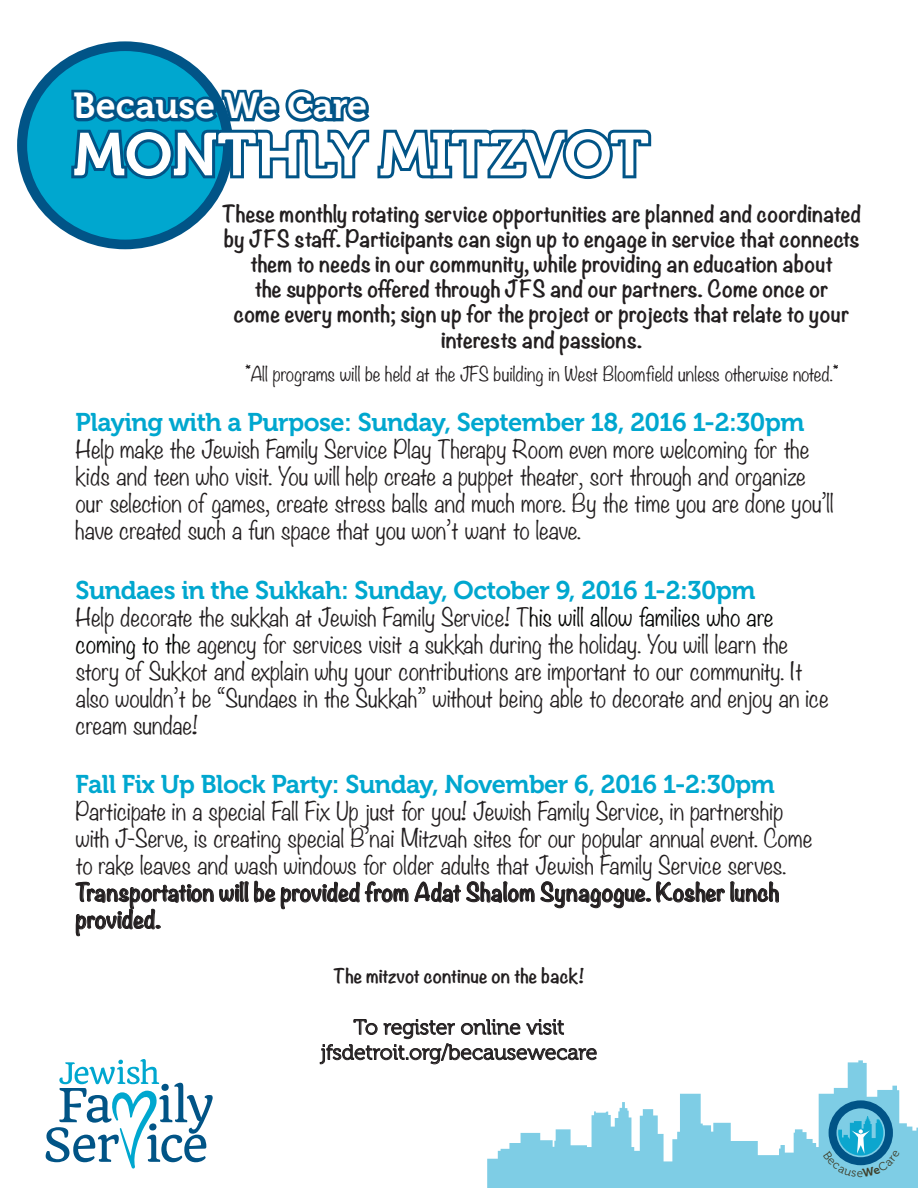
<style>
.page{position:relative;width:918px;height:1188px;background:#fff}
.page>*{position:absolute;margin:0;border:0;box-sizing:border-box;transform-origin:0 0}
.t1{font:60px "Museo 700";letter-spacing:-.01em;color:#fff}
.t2{font:36px "Museo 700";color:#fff}
.t3{font:25.5px "Museo 700";letter-spacing:-.02em;color:#00a7cf}
.t4{font:300 22.5px/27px "Noteworthy";color:#231f20}
.t5{font:700 22.5px/27px "Noteworthy";color:#231f20}
.t6{font:700 21px/25.2px "Noteworthy";color:#231f20;text-align:center}
.t7{font:21px/25.2px "Museo 300";color:#231f20;text-align:center}
.t8{font:300 18px "Noteworthy";color:#231f20}
.t9{font:700 18px "Noteworthy";color:#231f20}
.s1{color:#040503}
</style>
<div class="page">
<svg style="left:75px;top:880px;width:704px;height:57px"></svg>
<svg style="left:487px;top:1060px;width:431px;height:128px"></svg>
<svg style="left:320px;top:1019px;width:277px;height:46px"></svg>
<div style="left:17px;top:41px;width:216px;height:208px;background:#015487;border-radius:50%"></div>
<div style="left:27px;top:51px;width:196px;height:189px;background:#00a7cf;border-radius:50%"></div>
<svg style="left:71px;top:86px;width:581px;height:98px"></svg>
<svg style="left:46px;top:1059px;width:167px;height:110px"></svg>
<svg style="left:823px;top:1100px;width:77px;height:77px;background:#50aacb"></svg>
<h2 class="t2" style="left:73px;top:86px;width:296px">Because We Care</h2>
<h1 class="t1" style="left:73px;top:121px;width:577px">MONTHLY MITZVOT</h1>
<p class="t6" style="left:222px;top:200px;width:641px">These monthly rotating service opportunities are planned and coordinated by JFS staff. Participants can sign up to engage in service that connects them to needs in our community, while providing an education about<br>the supports offered through JFS and our partners. Come once or<br>come every month; sign up for the project or projects that relate to your interests and passions.</p>
<p class="t8" style="left:245px;top:358px;width:595px">*All programs will be held at the JFS building in West Bloomfield unless otherwise noted.*</p>
<p class="t3" style="left:76px;top:408px;width:730px">Playing with a Purpose: Sunday, September 18, 2016 1-2:30pm</p>
<p class="t4" style="left:76px;top:435px;width:759px">Help make the Jewish Family Service Play Therapy Room even more welcoming for the kids and teen who visit. You will help create a puppet theater, sort through and organize our selection of games, create stress balls and much more. By the time you are done you’ll have created such a fun space that you won’t want to leave.</p>
<p class="t3" style="left:76px;top:576px;width:681px">Sundaes in the Sukkah: Sunday, October 9, 2016 1-2:30pm</p>
<p class="t4" style="left:76px;top:603px;width:754px">Help decorate the sukkah at Jewish Family Service! T<span class="s1">his will allow families who are coming to th</span>e agency for services visit a sukkah during the holiday. You will learn the story of Sukkot and explain why your contributions are important to our community. It also wouldn’t be “Sundaes in the Sukkah” without being able to decorate and enjoy an ice cream sundae!</p>
<p class="t3" style="left:76px;top:770px;width:701px">Fall Fix Up Block Party: Sunday, November 6, 2016 1-2:30pm</p>
<p class="t4" style="left:76px;top:797px;width:738px">Participate in a special Fall Fix Up just for you! Jewish Family Service, in partnership with J-Serve, is creating special B’nai Mitzvah sites for our popular annual event. Come to rake leaves and wash windows for older adults that Jewish Family Service serves.</p>
<p class="t5" style="left:76px;top:878px;width:705px">Transportation will be provided from Adat Shalom Synagogue. Kosher lunch provided.</p>
<p class="t9" style="left:334px;top:961px;width:252px">The mitzvot continue on the back!</p>
<p class="t7" style="left:321px;top:1015px;width:278px">To register online visit jfsdetroit.org/becausewecare</p>
</div>
